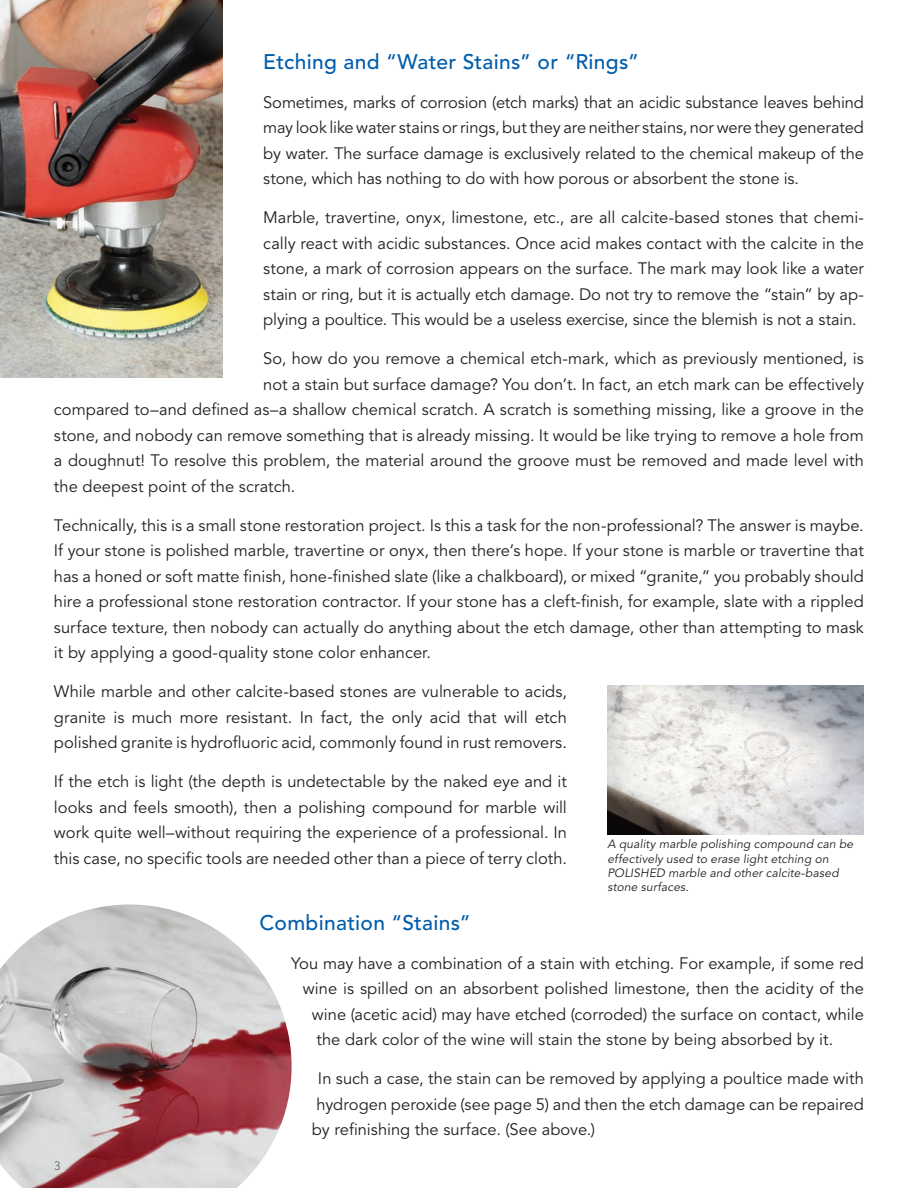
<style>
.page{position:relative;width:918px;height:1188px;background:#fff}
.page>*{position:absolute;margin:0;border:0;box-sizing:border-box;transform-origin:0 0}
.SUBHEAD{font:500 21px "Avenir LT Std";letter-spacing:.015em;color:#015dab}
.BODY{font:16.5px/25.5px "Avenir LT Std";color:#231f20;text-align:justify}
.photo_description{font:italic 12px/14.4px "Avenir LT Std";letter-spacing:.01em;color:#231f20}
.t1{font:300 12px "Avenir LT Std";color:#57585a}
</style>
<div class="page">
<img style="left:0;top:904px;width:292px;height:284px">
<img style="left:0;top:0;width:223px;height:378px">
<img style="left:608px;top:686px;width:256px;height:148px">
<p class="SUBHEAD" style="left:263px;top:49px;width:377px">Etching and “Water Stains” or “Rings”</p>
<p class="BODY" style="left:263px;top:90px;width:602px">Sometimes, marks of corrosion (etch marks) that an acidic substance leaves behind may look like water stains or rings, but they are neither stains, nor were they generated by water. The surface damage is exclusively related to the chemical makeup of the stone, which has nothing to do with how porous or absorbent the stone is.</p>
<p class="BODY" style="left:263px;top:205px;width:602px">Marble, travertine, onyx, limestone, etc., are all calcite-based stones that chemi&shy;cally react with acidic substances. Once acid makes contact with the calcite in the stone, a mark of corrosion appears on the surface. The mark may look like a water stain or ring, but it is actually etch damage. Do not try to remove the “stain” by ap&shy;plying a poultice. This would be a useless exercise, since the blemish is not a stain.</p>
<p class="BODY" style="left:263px;top:346px;width:602px">So, how do you remove a chemical etch-mark, which as previously mentioned, is</p>
<p class="BODY" style="left:263px;top:372px;width:602px">not a stain but surface damage? You don’t. In fact, an etch mark can be effectively</p>
<p class="BODY" style="left:54px;top:397px;width:812px">compared to–and defined as–a shallow chemical scratch. A scratch is something missing, like a groove in the</p>
<p class="BODY" style="left:54px;top:423px;width:811px">stone, and nobody can remove something that is already missing. It would be like trying to remove a hole from</p>
<p class="BODY" style="left:54px;top:448px;width:811px">a doughnut! To resolve this problem, the material around the groove must be removed and made level with</p>
<p class="BODY" style="left:54px;top:474px;width:243px">the deepest point of the scratch.</p>
<p class="BODY" style="left:54px;top:513px;width:811px">Technically, this is a small stone restoration project. Is this a task for the non-professional? The answer is maybe.<br>If your stone is polished marble, travertine or onyx, then there’s hope. If your stone is marble or travertine that has a honed or soft matte finish, hone-finished slate (like a chalkboard), or mixed “granite,” you probably should hire a professional stone restoration contractor. If your stone has a cleft-finish, for example, slate with a rippled surface texture, then nobody can actually do anything about the etch damage, other than attempting to mask it by applying a good-quality stone color enhancer.</p>
<p class="BODY" style="left:54px;top:679px;width:515px">While marble and other calcite-based stones are vulnerable to acids, granite is much more resistant. In fact, the only acid that will etch polished granite is hydrofluoric acid, commonly found in rust removers.</p>
<p class="BODY" style="left:54px;top:769px;width:515px">If the etch is light (the depth is undetectable by the naked eye and it looks and feels smooth), then a polishing compound for marble will work quite well–without requiring the experience of a professional. In this case, no specific tools are needed other than a piece of terry cloth.</p>
<p class="photo_description" style="left:608px;top:837px;width:247px">A quality marble polishing compound can be</p>
<p class="photo_description" style="left:608px;top:852px;width:233px">effectively used to erase light etching on<br>POLISHED marble and other calcite-based stone surfaces.</p>
<p class="t1" style="left:54px;top:1159px;width:8px">3</p>
<p class="SUBHEAD" style="left:260px;top:910px;width:213px">Combination “Stains”</p>
<p class="BODY" style="left:291px;top:951px;width:574px">You may have a combination of a stain with etching. For example, if some red</p>
<p class="BODY" style="left:303px;top:976px;width:563px">wine is spilled on an absorbent polished limestone, then the acidity of the</p>
<p class="BODY" style="left:312px;top:1002px;width:553px">wine (acetic acid) may have etched (corroded) the surface on contact, while</p>
<p class="BODY" style="left:316px;top:1027px;width:518px">the dark color of the wine will stain the stone by being absorbed by it.</p>
<p class="BODY" style="left:312px;top:1066px;width:554px;text-indent:6px">In such a case, the stain can be removed by applying a poultice made with hydrogen peroxide (see page 5) and then the etch damage can be repaired by refinishing the surface. (See above.)</p>
</div>
